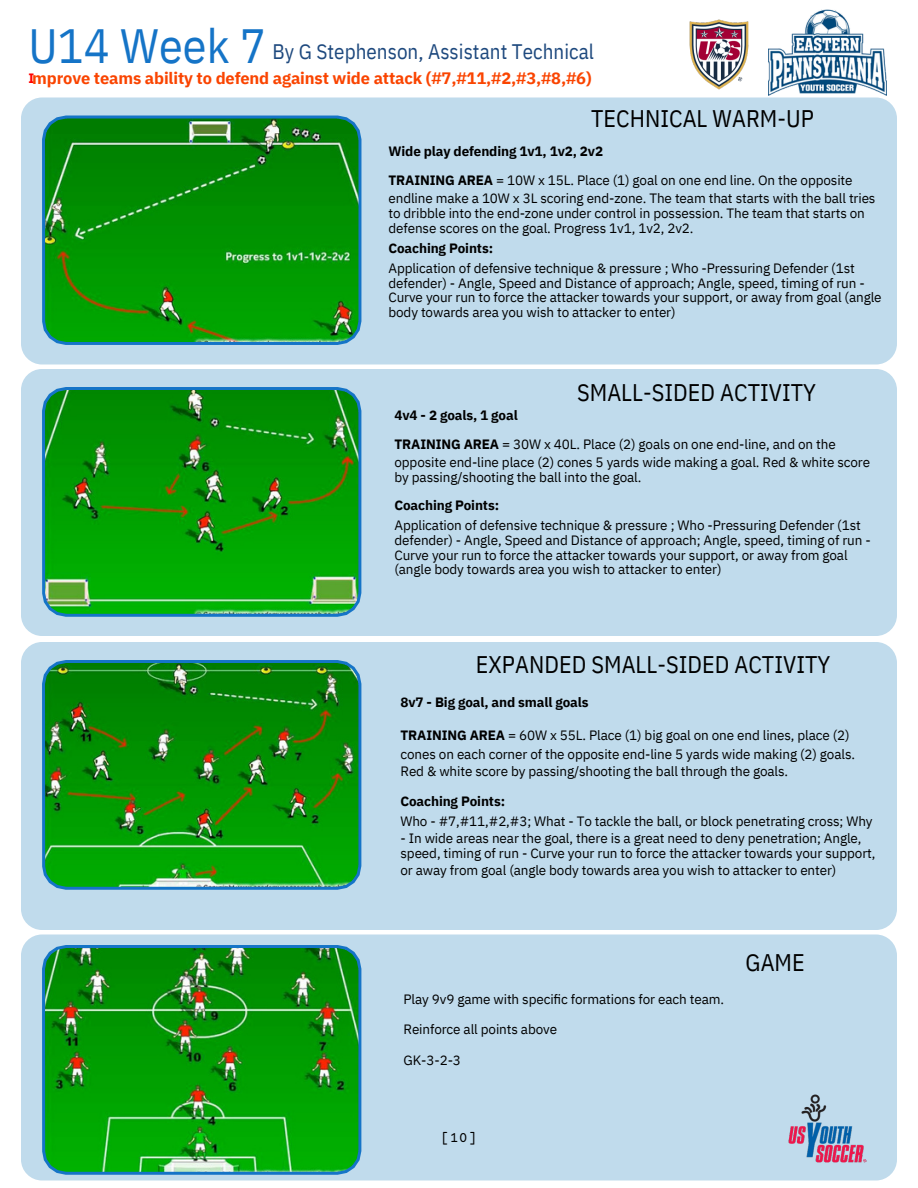
<style>
.page{position:relative;width:918px;height:1188px;background:#fff}
.page>*{position:absolute;margin:0;border:0;box-sizing:border-box;transform-origin:0 0}
.t1{font:48px "IBM Plex Sans Cond";color:#1574c7}
.t2{font:24px "IBM Plex Sans Cond";color:#000}
.t3{font:21px "IBM Plex Sans Cond";color:#1e497e}
.t4{font:700 16.5px "IBM Plex Sans";letter-spacing:-.01em;color:#fa4400}
.t5{font:15px "Courier Prime";color:#000}
.t6{font:13.5px/29.2px "IBM Plex Sans";letter-spacing:-.01em;color:#000}
.t7{font:700 13.5px "IBM Plex Sans";letter-spacing:-.01em;color:#000}
.t8{font:700 13.5px "IBM Plex Sans";color:#f00}
.s1{font-weight:700}
</style>
<div class="page">
<div style="left:21px;top:934px;width:876px;height:247px;background:#c0dbec"></div>
<div style="left:21px;top:642px;width:876px;height:288px;background:#c0dbec"></div>
<div style="left:21px;top:369px;width:876px;height:267px;background:#c0dbec"></div>
<div style="left:21px;top:94px;width:876px;height:271px;background:#c0dbec"></div>
<svg style="left:42px;top:116px;width:319px;height:229px;background:#0d9113"></svg>
<svg style="left:42px;top:660px;width:319px;height:230px;background:#139217"></svg>
<svg style="left:42px;top:387px;width:319px;height:230px;background:#119b15"></svg>
<img style="left:42px;top:945px;width:319px;height:230px">
<img style="left:782px;top:1088px;width:92px;height:82px">
<img style="left:768px;top:9px;width:118px;height:87px">
<img style="left:683px;top:19px;width:73px;height:78px">
<p class="t1" style="left:28px;top:13px;width:239px">U14 Week 7</p>
<p class="t8" style="left:28px;top:69px;width:7px">I</p>
<h2 class="t3" style="left:272px;top:37px;width:323px">By G Stephenson, Assistant Technical</h2>
<p class="t4" style="left:32px;top:67px;width:561px">mprove teams ability to defend against wide attack (#7,#11,#2,#3,#8,#6)</p>
<p class="t2" style="left:591px;top:102px;width:224px">TECHNICAL WARM-UP</p>
<p class="t6" style="left:388px;top:136px;width:466px"><span class="s1">Wide play defending 1v1, 1v2, 2v2<br>TRAINING AREA</span> = 10W x 15L. Place (1) goal on one end line. On the opposite</p>
<p class="t6" style="left:388px;top:184px;width:489px">endline make a 10W x 3L scoring end-zone. The team that starts with the ball tries</p>
<h2 class="t6" style="left:388px;top:198px;width:478px">to dribble into the end-zone under control in possession. The team that starts on</h2>
<h6 class="t6" style="left:388px;top:213px;width:307px">defense scores on the goal. Progress 1v1, 1v2, 2v2.</h6>
<p class="t7" style="left:388px;top:239px;width:106px">Coaching Points:</p>
<p class="t6" style="left:388px;top:253px;width:468px">Application of defensive technique &amp; pressure ; Who -Pressuring Defender (1st</p>
<p class="t6" style="left:388px;top:268px;width:478px">defender) - Angle, Speed and Distance of approach; Angle, speed, timing of run -</p>
<p class="t6" style="left:388px;top:283px;width:495px">Curve your run to force the attacker towards your support, or away from goal (angle</p>
<p class="t6" style="left:388px;top:297px;width:289px">body towards area you wish to attacker to enter)</p>
<p class="t2" style="left:577px;top:377px;width:240px">SMALL-SIDED ACTIVITY</p>
<h2 class="t6" style="left:395px;top:400px;width:443px"><span class="s1">4v4 - 2 goals, 1 goal<br>TRAINING AREA</span> = 30W x 40L. Place (2) goals on one end-line, and on the</h2>
<p class="t6" style="left:395px;top:448px;width:477px">opposite end-line place (2) cones 5 yards wide making a goal. Red &amp; white score</p>
<p class="t6" style="left:395px;top:462px;width:248px">by passing/shooting the ball into the goal.</p>
<p class="t7" style="left:395px;top:496px;width:106px">Coaching Points:</p>
<p class="t6" style="left:395px;top:511px;width:468px">Application of defensive technique &amp; pressure ; Who -Pressuring Defender (1st</p>
<p class="t6" style="left:395px;top:525px;width:478px">defender) - Angle, Speed and Distance of approach; Angle, speed, timing of run -</p>
<p class="t6" style="left:395px;top:540px;width:455px">Curve your run to force the attacker towards your support, or away from goal</p>
<p class="t6" style="left:395px;top:555px;width:329px">(angle body towards area you wish to attacker to enter)</p>
<h2 class="t2" style="left:476px;top:648px;width:356px">EXPANDED SMALL-SIDED ACTIVITY</h2>
<p class="t7" style="left:400px;top:693px;width:190px">8v7 - Big goal, and small goals</p>
<p class="t6" style="left:400px;top:721px;width:451px"><span class="s1">TRAINING AREA</span> = 60W x 55L. Place (1) big goal on one end lines, place (2)</p>
<p class="t6" style="left:400px;top:740px;width:456px">cones on each corner of the opposite end-line 5 yards wide making (2) goals.</p>
<p class="t6" style="left:400px;top:757px;width:389px">Red &amp; white score by passing/shooting the ball through the goals.</p>
<p class="t7" style="left:400px;top:792px;width:106px">Coaching Points:</p>
<p class="t6" style="left:400px;top:806px;width:474px">Who - #7,#11,#2,#3; What - To tackle the ball, or block penetrating cross; Why</p>
<p class="t6" style="left:400px;top:823px;width:463px">- In wide areas near the goal, there is a great need to deny penetration; Angle,</p>
<p class="t6" style="left:400px;top:839px;width:477px">speed, timing of run - Curve your run to force the attacker towards your support,</p>
<p class="t6" style="left:400px;top:856px;width:437px">or away from goal (angle body towards area you wish to attacker to enter)</p>
<p class="t6" style="left:404px;top:984px;width:322px">Play 9v9 game with specific formations for each team.</p>
<p class="t6" style="left:404px;top:1015px;width:155px">Reinforce all points above</p>
<p class="t6" style="left:404px;top:1045px;width:59px">GK-3-2-3</p>
<p class="t2" style="left:746px;top:947px;width:61px">GAME</p>
<h4 class="t5" style="left:441px;top:1131px;width:37px">[10]</h4>
</div>
